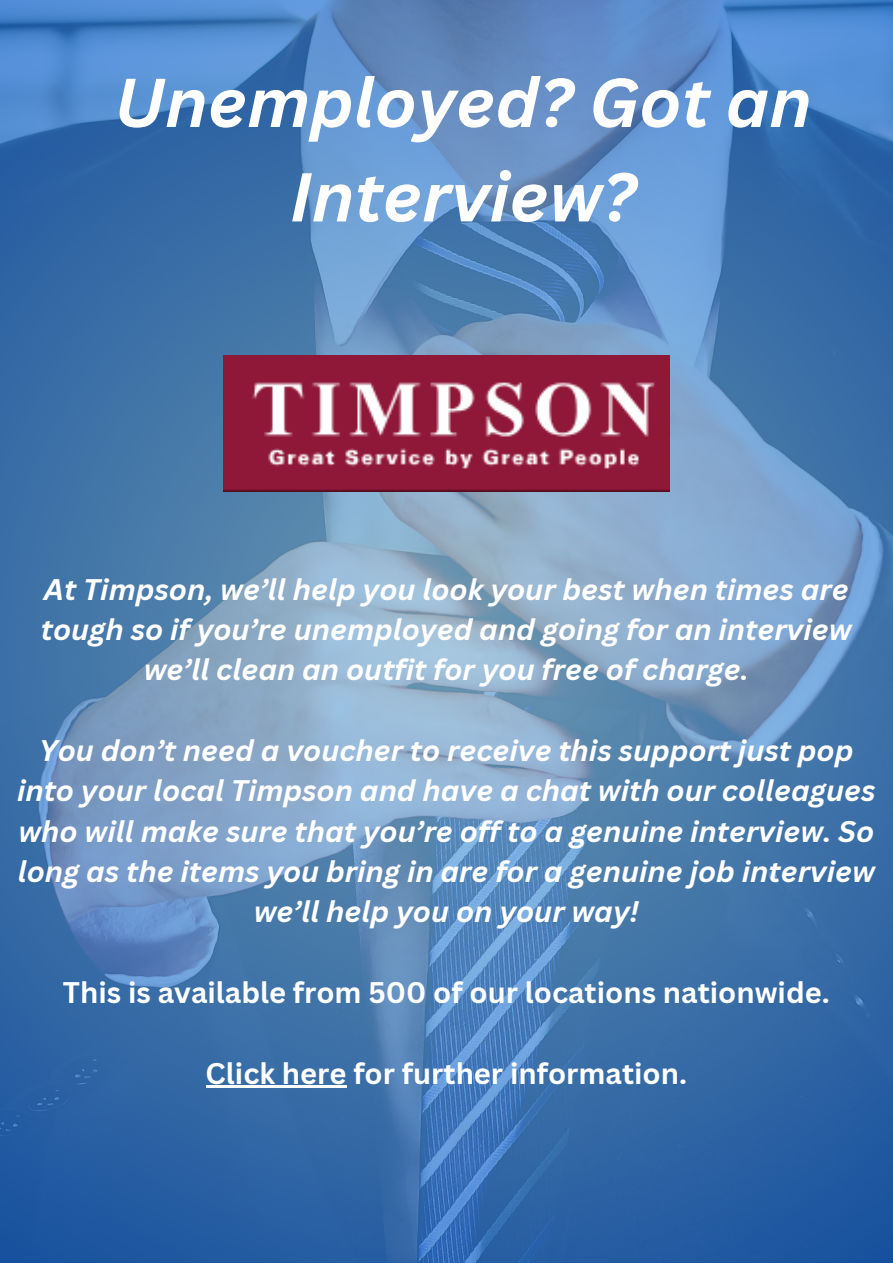
<style>
.page{position:relative;width:893px;height:1264px;background:#fff}
.page>*{position:absolute;margin:0;border:0;box-sizing:border-box;transform-origin:0 0}
.t1{font:italic 700 67.5px/94.3px "Canva Sans";color:#fff;text-align:center}
.t2{font:italic 700 28.95px/40.3px "Canva Sans";color:#fff;text-align:center}
.t3{font:700 28.95px "Canva Sans";color:#fff}
</style>
<div class="page">
<img style="left:0;top:0;width:892px;height:1262px">
<img style="left:223px;top:355px;width:446px;height:136px">
<hr style="left:206px;top:1085px;width:140px;height:2px;background:#fff">
<p class="t1" style="left:114px;top:54px;width:699px">Unemployed? Got an<br>Interview?</p>
<p class="t2" style="left:41px;top:568px;width:812px">At Timpson, we’ll help you look your best when times are tough so if you’re unemployed and going for an interview we’ll clean an outfit for you free of charge.</p>
<p class="t2" style="left:17px;top:729px;width:859px">You don’t need a voucher to receive this support just pop into your local Timpson and have a chat with our colleagues who will make sure that you’re off to a genuine interview. So long as the items you bring in are for a genuine job interview we’ll help you on your way!</p>
<p class="t3" style="left:63px;top:972px;width:768px">This is available from 500 of our locations nationwide.</p>
<p class="t3" style="left:206px;top:1052px;width:483px">Click here for further information.</p>
</div>
